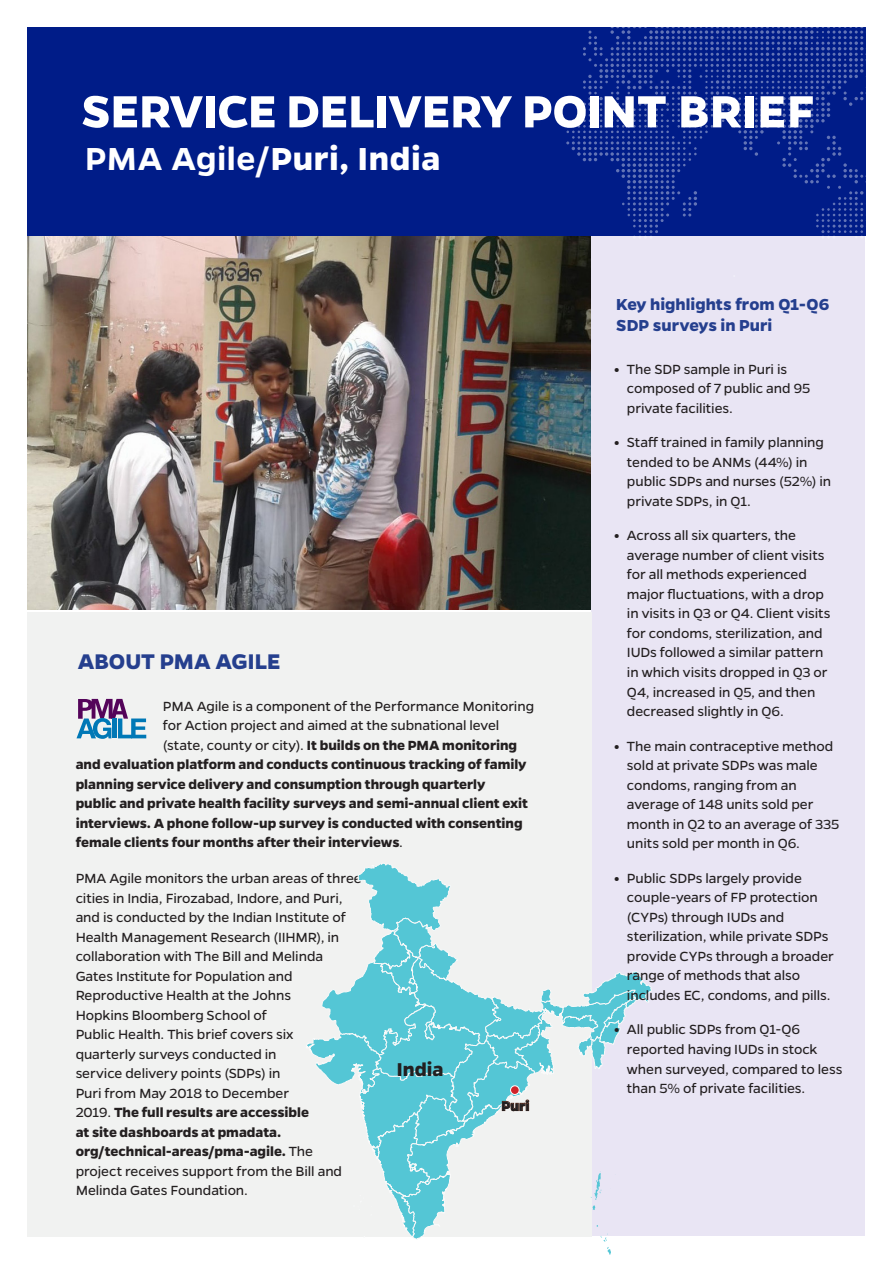
<style>
.page{position:relative;width:894px;height:1263px;background:#fff}
.page>*{position:absolute;margin:0;border:0;box-sizing:border-box;transform-origin:0 0}
.t1{font:700 51px "Gentona";color:#fff}
.t2{font:700 36px "Gentona";letter-spacing:.02em;color:#fff}
.t3{font:700 24px "Gentona";color:#253f8e}
.t4{font:700 21px "Gentona";color:#231f20}
.t5{font:700 18px/21px "Gentona";color:#253f8e}
.t6{font:15px/19.5px "Gentona";letter-spacing:-.005em;color:#231f20}
.t7{font:700 15px "Gentona";color:#231f20}
.s1{font-weight:600}
.s2{font-weight:400}
.s3{font-weight:700}
.s4{font-weight:800}
</style>
<div class="page">
<img style="left:27px;top:235px;width:564px;height:375px">
<div style="left:591px;top:235px;width:273px;height:1001px;background:#e9e5f4"></div>
<div style="left:27px;top:612px;width:564px;height:624px;background:#f1f2f1"></div>
<div style="left:27px;top:27px;width:838px;height:208px;background:#001c88"></div>
<svg style="left:76px;top:699px;width:70px;height:40px"></svg>
<svg style="left:566px;top:27px;width:297px;height:212px"></svg>
<svg style="left:305px;top:855px;width:347px;height:400px"></svg>
<p class="t1" style="left:81px;top:82px;width:734px">SERVICE DELIVERY POINT BRIEF</p>
<p class="t2" style="left:85px;top:138px;width:357px"><span class="s1">PMA Agile/</span>Puri, India</p>
<p class="t3" style="left:78px;top:647px;width:204px">ABOUT PMA AGILE</p>
<p class="t6" style="left:163px;top:696px;width:372px">PMA Agile is a component of the Performance Monitoring</p>
<p class="t6" style="left:163px;top:715px;width:338px">for Action project and aimed at the subnational level</p>
<p class="t7" style="left:163px;top:736px;width:355px"><span class="s2">(state, county or city).</span> It builds on the PMA monitoring</p>
<p class="t7" style="left:76px;top:756px;width:452px">and evaluation platform and conducts continuous tracking of family</p>
<p class="t7" style="left:76px;top:775px;width:411px">planning service delivery and consumption through quarterly</p>
<p class="t7" style="left:76px;top:795px;width:453px">public and private health facility surveys and semi-annual client exit</p>
<p class="t7" style="left:76px;top:814px;width:448px">interviews. A phone follow-up survey is conducted with consenting</p>
<p class="t7" style="left:76px;top:834px;width:328px">female clients four months after their interviews<span class="s2">.</span></p>
<p class="t6" style="left:76px;top:868px;width:287px">PMA Agile monitors the urban areas of three cities in India, Firozabad, Indore, and Puri, and is conducted by the Indian Institute of Health Management Research (IIHMR), in collaboration with The Bill and Melinda Gates Institute for Population and Reproductive Health at the Johns<br>Hopkins Bloomberg School of<br>Public Health. This brief covers six<br>quarterly surveys conducted in<br>service delivery points (SDPs) in<br>Puri from May 2018 to December<br>2019. <span class="s3">The full results are accessible<br>at site dashboards at pmadata. org/technical-areas/pma-agile.</span> The project receives support from the Bill and Melinda Gates Foundation.</p>
<p class="t4" style="left:396px;top:1057px;width:48px">India</p>
<p class="t7" style="left:501px;top:1097px;width:29px">Puri</p>
<p class="t5" style="left:616px;top:294px;width:214px">Key highlights from Q1-Q6<br>SDP surveys in Puri</p>
<p class="t6" style="left:626px;top:359px;width:185px;text-indent:-13px"><span class="s4">•</span> The SDP sample in Puri is composed of 7 public and 95 private facilities.</p>
<p class="t6" style="left:626px;top:433px;width:205px;text-indent:-13px"><span class="s4">•</span> Staff trained in family planning tended to be ANMs (44%) in public SDPs and nurses (52%) in private SDPs, in Q1.</p>
<p class="t6" style="left:626px;top:526px;width:205px;text-indent:-13px"><span class="s4">•</span> Across all six quarters, the average number of client visits for all methods experienced major fluctuations, with a drop in visits in Q3 or Q4. Client visits for condoms, sterilization, and<br>IUDs followed a similar pattern in which visits dropped in Q3 or<br>Q4, increased in Q5, and then decreased slightly in Q6.</p>
<p class="t6" style="left:626px;top:736px;width:214px;text-indent:-13px"><span class="s4">•</span> The main contraceptive method sold at private SDPs was male condoms, ranging from an average of 148 units sold per month in Q2 to an average of 335 units sold per month in Q6.</p>
<p class="t6" style="left:626px;top:868px;width:208px;text-indent:-13px"><span class="s4">•</span> Public SDPs largely provide couple-years of FP protection (CYPs) through IUDs and sterilization, while private SDPs provide CYPs through a broader range of methods that also includes EC, condoms, and pills.</p>
<p class="t6" style="left:626px;top:1020px;width:217px;text-indent:-13px"><span class="s4">•</span> All public SDPs from Q1-Q6 reported having IUDs in stock when surveyed, compared to less than 5% of private facilities.</p>
</div>
